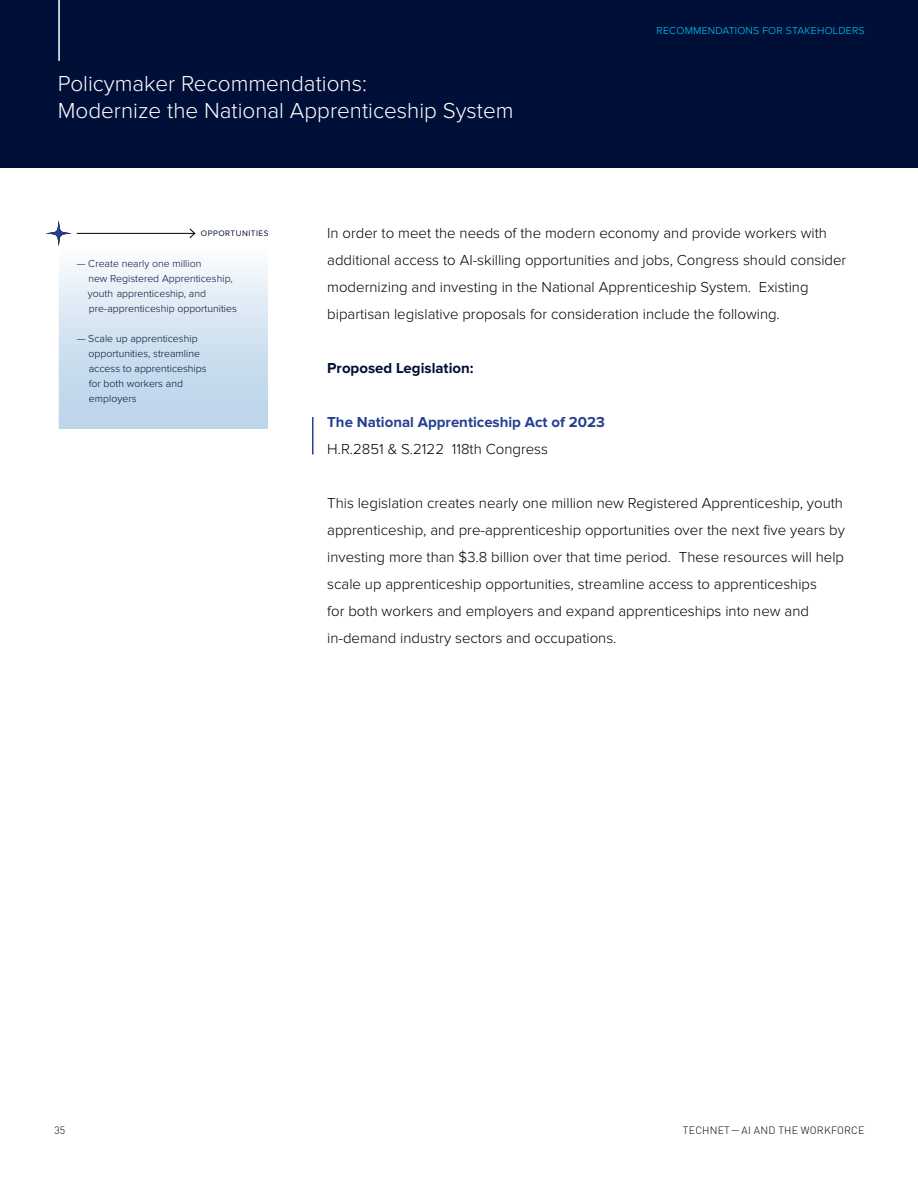
<style>
.page{position:relative;width:918px;height:1188px;background:#fff}
.page>*{position:absolute;margin:0;border:0;box-sizing:border-box;transform-origin:0 0}
.t1{font:300 22.5px/27px "Proxima Nova";color:#fff}
.t2{font:300 15px/27px "Proxima Nova";color:#000}
.t3{font:700 15px "Proxima Nova";color:#254091}
.t4{font:700 15px "Proxima Nova";color:#000f38}
.t5{font:300 10.5px/15px "Proxima Nova";color:#000f38}
.t6{font:300 10.5px "Proxima Nova";letter-spacing:.02em;color:#00ceff}
.t7{font:300 10.5px "DIN Pro";letter-spacing:.02em;color:#000}
.t8{font:8.25px "Proxima Nova";letter-spacing:.06em;color:#000f38}
</style>
<div class="page">
<div style="left:59px;top:247px;width:209px;height:182px;background:linear-gradient(to bottom,#f7fafc,#b5d0e8)"></div>
<svg style="left:46px;top:220px;width:26px;height:26px"></svg>
<hr style="left:77px;top:233px;width:118px;height:1px;background:#000">
<svg style="left:189px;top:228px;width:6px;height:10px"></svg>
<hr style="left:312px;top:417px;width:2px;height:37px;background:#254091">
<div style="left:0;top:0;width:918px;height:168px;background:#000f38"></div>
<hr style="left:58px;top:0;width:2px;height:61px;background:#fff">
<h1 class="t1" style="left:58px;top:70px;width:457px">Policymaker Recommendations:<br>Modernize the National Apprenticeship System</h1>
<p class="t6" style="left:657px;top:25px;width:209px">RECOMMENDATIONS FOR STAKEHOLDERS</p>
<p class="t8" style="left:201px;top:230px;width:69px">OPPORTUNITIES</p>
<p class="t2" style="left:327px;top:220px;width:521px">In order to meet the needs of the modern economy and provide workers with additional access to AI-skilling opportunities and jobs, Congress should consider modernizing and investing in the National Apprenticeship System. Existing bipartisan legislative proposals for consideration include the following.</p>
<p class="t5" style="left:88px;top:256px;width:151px;text-indent:-11px">— Create nearly one million<br>new Registered Apprenticeship, youth apprenticeship, and pre-apprenticeship opportunities</p>
<p class="t5" style="left:89px;top:331px;width:120px;text-indent:-12px">— Scale up apprenticeship opportunities, streamline access to apprenticeships for both workers and employers</p>
<p class="t4" style="left:327px;top:362px;width:148px">Proposed Legislation:</p>
<p class="t3" style="left:327px;top:416px;width:279px">The National Apprenticeship Act of 2023</p>
<p class="t2" style="left:327px;top:436px;width:222px">H.R.2851 &amp; S.2122 118th Congress</p>
<p class="t2" style="left:327px;top:490px;width:519px">This legislation creates nearly one million new Registered Apprenticeship, youth apprenticeship, and pre-apprenticeship opportunities over the next five years by investing more than $3.8 billion over that time period. These resources will help scale up apprenticeship opportunities, streamline access to apprenticeships<br>for both workers and employers and expand apprenticeships into new and in-demand industry sectors and occupations.</p>
<p class="t7" style="left:54px;top:1124px;width:12px">35</p>
<p class="t7" style="left:683px;top:1124px;width:183px">TECHNET — AI AND THE WORKFORCE</p>
</div>
